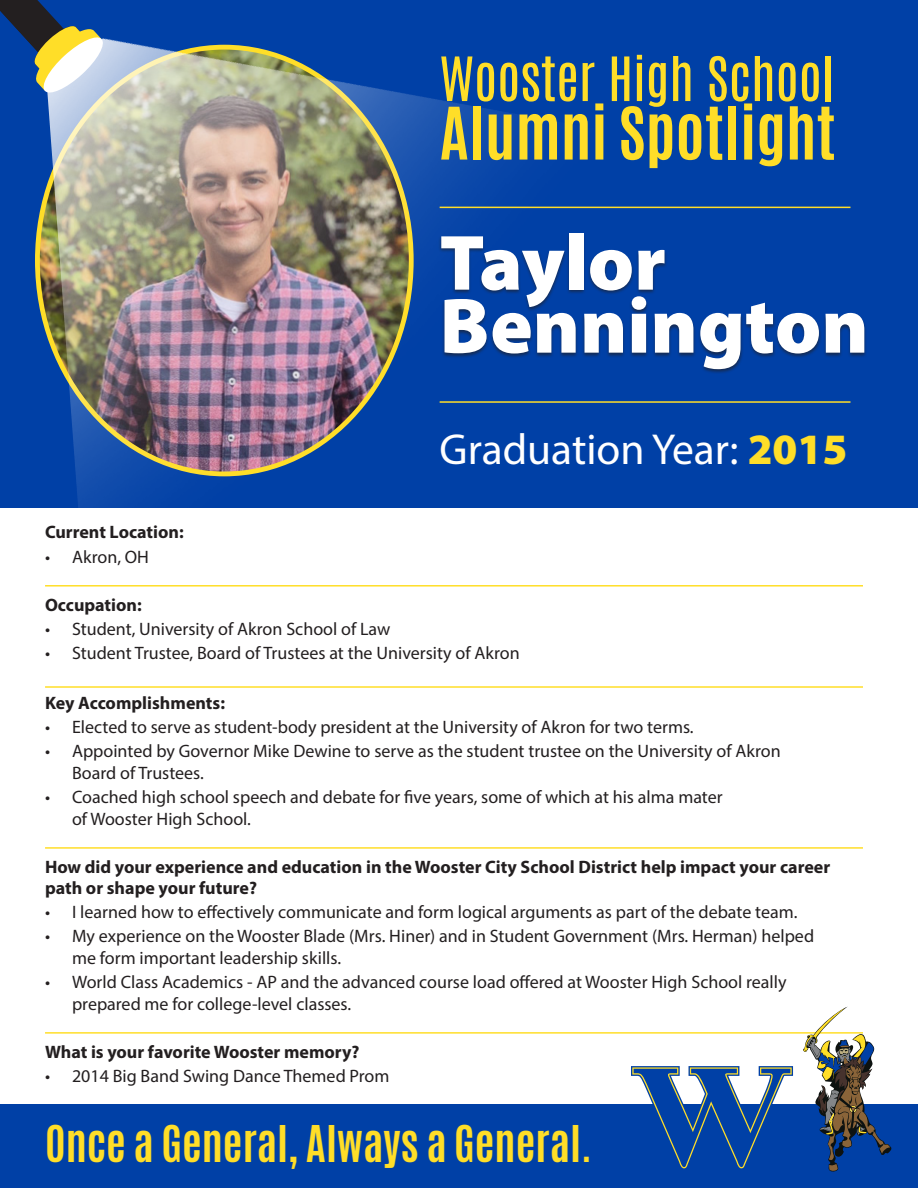
<style>
.page{position:relative;width:918px;height:1188px;background:#fff}
.page>*{position:absolute;margin:0;border:0;box-sizing:border-box;transform-origin:0 0}
.t1{font:900 79.05px "Myriad Pro";color:#fff}
.t2{font:700 61.5px "Antonio";color:#ffde28}
.t3{font:51.9px "Antonio";color:#ffde28}
.t4{font:43.5px "Myriad Pro";color:#fff}
.t5{font:700 42.3px "Antonio";color:#ffde28}
.t6{font:18px/21.6px "Myriad Pro";color:#231f20}
.t7{font:700 18px/21.6px "Myriad Pro";color:#231f20}
.s1{font-weight:900;color:#ffde28}
</style>
<div class="page">
<div style="left:0;top:0;width:918px;height:508px;background:#0040a6"></div>
<div style="left:438px;top:233px;width:429px;height:141px;background:#231f20;opacity:.6"></div>
<img style="left:37px;top:185px;width:10px;height:151px">
<img style="left:47px;top:38px;width:627px;height:470px">
<svg style="left:0;top:0;width:106px;height:96px"></svg>
<hr style="left:440px;top:207px;width:410px;height:1px;background:#ffde28">
<hr style="left:440px;top:401px;width:410px;height:2px;background:#ffde28">
<hr style="left:45px;top:585px;width:818px;height:2px;background:#ffde28">
<hr style="left:45px;top:686px;width:818px;height:2px;background:#ffde28">
<hr style="left:45px;top:847px;width:818px;height:2px;background:#ffde28">
<hr style="left:45px;top:1032px;width:818px;height:2px;background:#ffde28">
<div style="left:0;top:1105px;width:918px;height:83px;background:#0040a6"></div>
<svg style="left:631px;top:1066px;width:162px;height:103px"></svg>
<svg style="left:803px;top:1007px;width:88px;height:165px"></svg>
<p class="t3" style="left:440px;top:41px;width:396px">Wooster High School</p>
<p class="t2" style="left:440px;top:87px;width:398px">Alumni Spotlight</p>
<p class="t1" style="left:440px;top:210px;width:228px">Taylor</p>
<p class="t1" style="left:440px;top:273px;width:431px">Bennington</p>
<p class="t4" style="left:440px;top:422px;width:409px">Graduation Year: <span class="s1">2015</span></p>
<p class="t7" style="left:45px;top:521px;width:140px">Current Location:</p>
<p class="t6" style="left:45px;top:545px;width:105px">• Akron, OH</p>
<p class="t7" style="left:45px;top:593px;width:98px">Occupation:</p>
<p class="t6" style="left:45px;top:617px;width:347px">• Student, University of Akron School of Law</p>
<p class="t6" style="left:45px;top:642px;width:476px">• Student Trustee, Board of Trustees at the University of Akron</p>
<p class="t7" style="left:45px;top:692px;width:181px">Key Accomplishments:</p>
<p class="t6" style="left:45px;top:716px;width:650px">• Elected to serve as student-body president at the University of Akron for two terms.</p>
<p class="t6" style="left:72px;top:740px;width:710px;text-indent:-27px">• Appointed by Governor Mike Dewine to serve as the student trustee on the University of Akron<br>Board of Trustees.</p>
<p class="t6" style="left:72px;top:786px;width:652px;text-indent:-27px">• Coached high school speech and debate for five years, some of which at his alma mater of Wooster High School.</p>
<p class="t7" style="left:45px;top:855px;width:787px">How did your experience and education in the Wooster City School District help impact your career path or shape your future?</p>
<p class="t6" style="left:45px;top:901px;width:754px">• I learned how to effectively communicate and form logical arguments as part of the debate team.</p>
<p class="t6" style="left:72px;top:925px;width:744px;text-indent:-27px">• My experience on the Wooster Blade (Mrs. Hiner) and in Student Government (Mrs. Herman) helped me form important leadership skills.</p>
<p class="t6" style="left:72px;top:971px;width:716px;text-indent:-27px">• World Class Academics - AP and the advanced course load offered at Wooster High School really prepared me for college-level classes.</p>
<p class="t7" style="left:45px;top:1040px;width:316px">What is your favorite Wooster memory?</p>
<p class="t6" style="left:45px;top:1065px;width:346px">• 2014 Big Band Swing Dance Themed Prom</p>
<p class="t5" style="left:45px;top:1111px;width:548px">Once a General, Always a General.</p>
</div>
